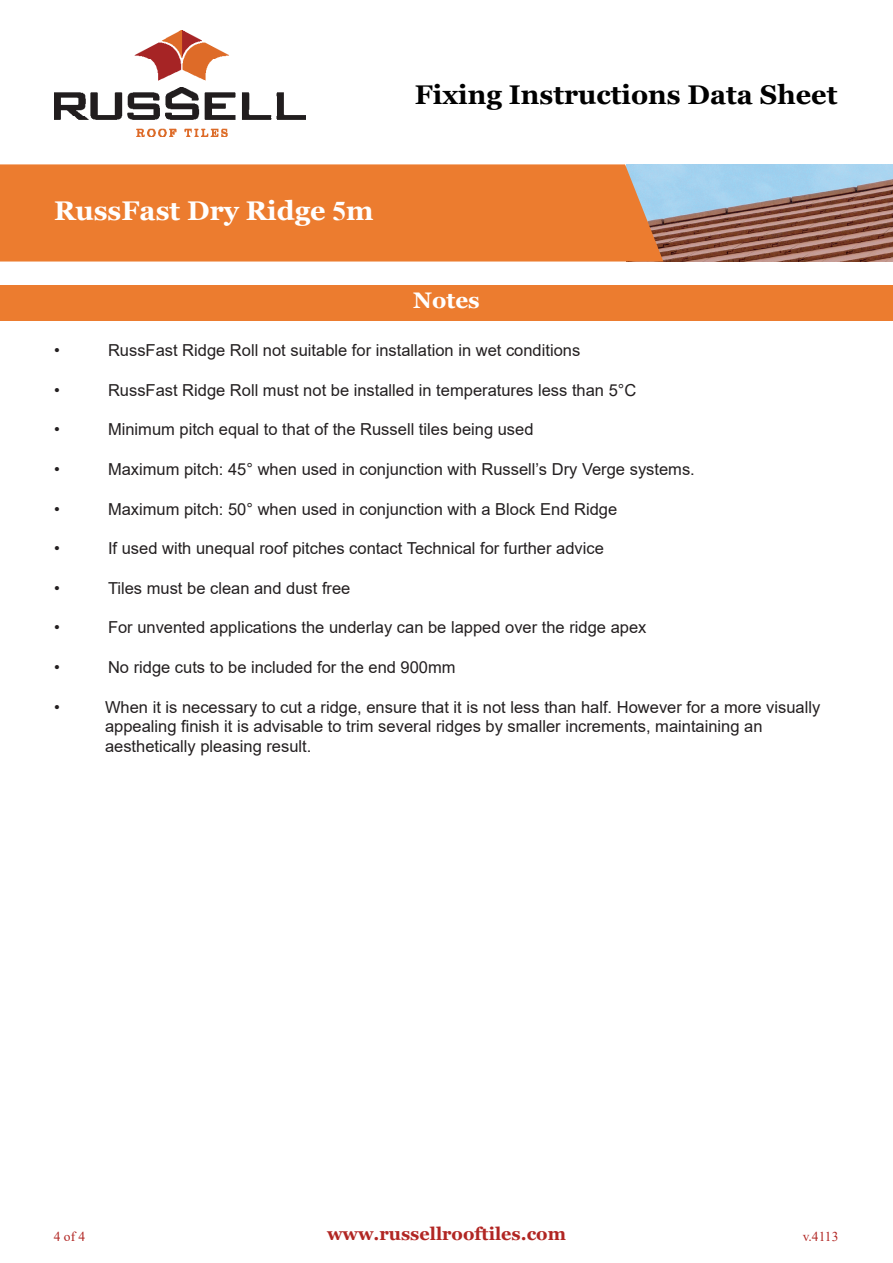
<style>
.page{position:relative;width:893px;height:1263px;background:#fff}
.page>*{position:absolute;margin:0;border:0;box-sizing:border-box;transform-origin:0 0}
.t1{font:700 27px "Georgia";color:#000}
.t2{font:700 27px "Georgia";color:#fff}
.t3{font:700 22.5px "Georgia";color:#fff}
.t4{font:700 18px "Georgia";color:#b12623}
.t5{font:16.5px/19.8px "Arial";color:#231f20}
.t6{font:13.5px "Times New Roman";color:#b12623}
.s1{font-family:"Times New Roman"}
</style>
<div class="page">
<img style="left:663px;top:164px;width:230px;height:97px">
<div style="left:0;top:164px;width:663px;height:97px;background:#ec7c2f"></div>
<img style="left:54px;top:31px;width:252px;height:105px">
<div style="left:0;top:285px;width:893px;height:36px;background:#ec7c2f"></div>
<h1 class="t2" style="left:54px;top:194px;width:321px">RussFast Dry Ridge <span class="s1">5</span>m</h1>
<h1 class="t1" style="left:415px;top:77px;width:424px">Fixing Instructions Data Sheet</h1>
<h2 class="t3" style="left:413px;top:286px;width:68px">Notes</h2>
<p class="t5" style="left:54px;top:340px;width:7px">•</p>
<p class="t5" style="left:108px;top:340px;width:474px">RussFast Ridge Roll not suitable for installation in wet conditions</p>
<p class="t5" style="left:54px;top:380px;width:7px">•</p>
<p class="t5" style="left:108px;top:380px;width:530px">RussFast Ridge Roll must not be installed in temperatures less than 5°C</p>
<p class="t5" style="left:54px;top:420px;width:7px">•</p>
<p class="t5" style="left:108px;top:420px;width:427px">Minimum pitch equal to that of the Russell tiles being used</p>
<p class="t5" style="left:54px;top:459px;width:7px">•</p>
<p class="t5" style="left:108px;top:459px;width:588px">Maximum pitch: 45° when used in conjunction with Russell’s Dry Verge systems.</p>
<p class="t5" style="left:54px;top:499px;width:7px">•</p>
<p class="t5" style="left:108px;top:499px;width:511px">Maximum pitch: 50° when used in conjunction with a Block End Ridge</p>
<p class="t5" style="left:54px;top:538px;width:7px">•</p>
<p class="t5" style="left:108px;top:538px;width:497px">If used with unequal roof pitches contact Technical for further advice</p>
<p class="t5" style="left:54px;top:578px;width:7px">•</p>
<p class="t5" style="left:108px;top:578px;width:244px">Tiles must be clean and dust free</p>
<p class="t5" style="left:54px;top:618px;width:7px">•</p>
<p class="t5" style="left:108px;top:618px;width:540px">For unvented applications the underlay can be lapped over the ridge apex</p>
<p class="t5" style="left:54px;top:657px;width:7px">•</p>
<p class="t5" style="left:108px;top:657px;width:349px">No ridge cuts to be included for the end 900mm</p>
<p class="t5" style="left:54px;top:697px;width:7px">•</p>
<p class="t5" style="left:105px;top:697px;width:717px">When it is necessary to cut a ridge, ensure that it is not less than half. However for a more visually appealing finish it is advisable to trim several ridges by smaller increments, maintaining an aesthetically pleasing result.</p>
<p class="t6" style="left:54px;top:1227px;width:33px">4 of 4</p>
<p class="t4" style="left:327px;top:1223px;width:240px">www.russellrooftiles.com</p>
<p class="t6" style="left:803px;top:1227px;width:37px">v.4113</p>
</div>
